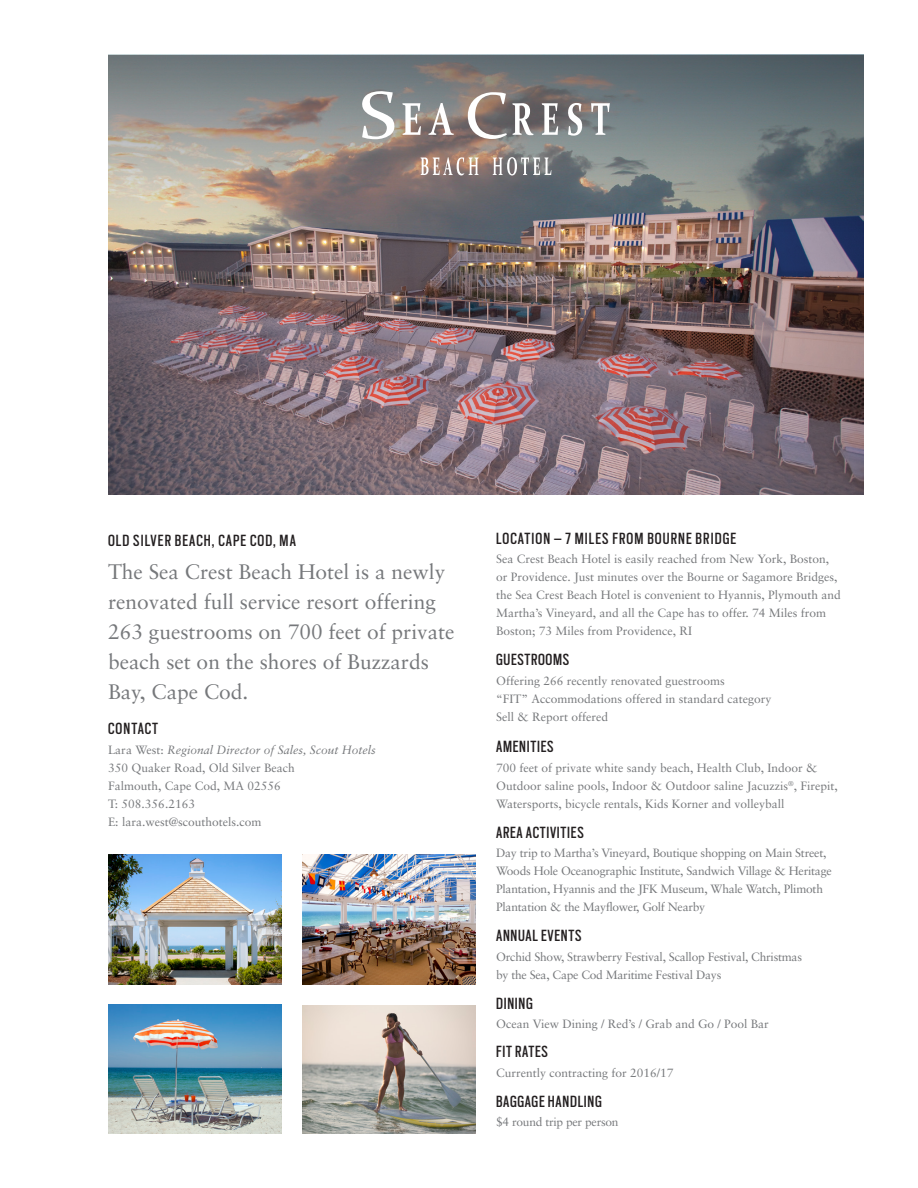
<style>
.page{position:relative;width:918px;height:1188px;background:#fff}
.page>*{position:absolute;margin:0;border:0;box-sizing:border-box;transform-origin:0 0}
.t1{font:21px/30px "Sabon";color:#76787b}
.t2{font:18px "Scout Cond";letter-spacing:.04em;color:#231f20}
.t3{font:18px "Scout Cond";letter-spacing:.06em;color:#231f20}
.t4{font:12px/18px "Sabon";color:#76787b}
.t5{font:12px/18px "Sabon";letter-spacing:-.02em;color:#76787b}
.s1{font-style:italic}
</style>
<div class="page">
<img style="left:108px;top:54px;width:756px;height:440px">
<img style="left:108px;top:55px;width:756px;height:218px">
<svg style="left:493px;top:157px;width:58px;height:19px"></svg>
<svg style="left:421px;top:157px;width:58px;height:18px"></svg>
<svg style="left:361px;top:91px;width:35px;height:48px"></svg>
<svg style="left:402px;top:103px;width:19px;height:32px"></svg>
<svg style="left:542px;top:103px;width:16px;height:32px"></svg>
<svg style="left:591px;top:103px;width:19px;height:32px"></svg>
<svg style="left:429px;top:103px;width:25px;height:32px"></svg>
<svg style="left:468px;top:92px;width:65px;height:47px"></svg>
<svg style="left:567px;top:103px;width:16px;height:33px"></svg>
<img style="left:302px;top:854px;width:174px;height:130px">
<img style="left:302px;top:1006px;width:174px;height:128px">
<img style="left:108px;top:854px;width:174px;height:130px">
<img style="left:108px;top:1004px;width:174px;height:130px">
<p class="t3" style="left:108px;top:529px;width:189px">OLD SILVER BEACH, CAPE COD, MA</p>
<p class="t1" style="left:108px;top:557px;width:348px">The Sea Crest Beach Hotel is a newly renovated full service resort offering<br>263 guestrooms on 700 feet of private beach set on the shores of Buzzards<br>Bay, Cape Cod.</p>
<p class="t2" style="left:108px;top:717px;width:52px">CONTACT</p>
<p class="t4" style="left:108px;top:741px;width:269px">Lara West: <span class="s1">Regional Director of Sales, Scout Hotels<br></span>350 Quaker Road, Old Silver Beach<br>Falmouth, Cape Cod, MA 02556<br>T: 508.356.2163<br>E: lara.west@scouthotels.com</p>
<p class="t3" style="left:496px;top:526px;width:242px">LOCATION – 7 MILES FROM BOURNE BRIDGE</p>
<p class="t4" style="left:496px;top:550px;width:346px">Sea Crest Beach Hotel is easily reached from New York, Boston, or Providence. Just minutes over the Bourne or Sagamore Bridges, the Sea Crest Beach Hotel is convenient to Hyannis, Plymouth and Martha’s Vineyard, and all the Cape has to offer. 74 Miles from Boston; 73 Miles from Providence, RI</p>
<p class="t2" style="left:496px;top:648px;width:75px">GUESTROOMS</p>
<p class="t4" style="left:496px;top:671px;width:277px">Offering 266 recently renovated guestrooms<br>“FIT” Accommodations offered in standard category<br>Sell &amp; Report offered</p>
<p class="t2" style="left:496px;top:735px;width:59px">AMENITIES</p>
<p class="t4" style="left:496px;top:758px;width:343px">700 feet of private white sandy beach, Health Club, Indoor &amp;<br>Outdoor saline pools, Indoor &amp; Outdoor saline Jacuzzis<sup>®</sup>, Firepit,<br>Watersports, bicycle rentals, Kids Korner and volleyball</p>
<p class="t2" style="left:496px;top:820px;width:89px">AREA ACTIVITIES</p>
<p class="t5" style="left:496px;top:844px;width:337px">Day trip to Martha’s Vineyard, Boutique shopping on Main Street, Woods Hole Oceanographic Institute, Sandwich Village &amp; Heritage Plantation, Hyannis and the JFK Museum, Whale Watch, Plimoth Plantation &amp; the Mayflower, Golf Nearby</p>
<p class="t2" style="left:496px;top:924px;width:87px">ANNUAL EVENTS</p>
<p class="t5" style="left:496px;top:947px;width:307px">Orchid Show, Strawberry Festival, Scallop Festival, Christmas by the Sea, Cape Cod Maritime Festival Days</p>
<p class="t2" style="left:496px;top:991px;width:38px">DINING</p>
<p class="t4" style="left:496px;top:1015px;width:274px">Ocean View Dining / Red’s / Grab and Go / Pool Bar</p>
<p class="t2" style="left:496px;top:1040px;width:53px">FIT RATES</p>
<p class="t4" style="left:496px;top:1064px;width:179px">Currently contracting for 2016/17</p>
<p class="t2" style="left:496px;top:1090px;width:107px">BAGGAGE HANDLING</p>
<p class="t5" style="left:496px;top:1113px;width:124px">$4 round trip per person</p>
</div>
